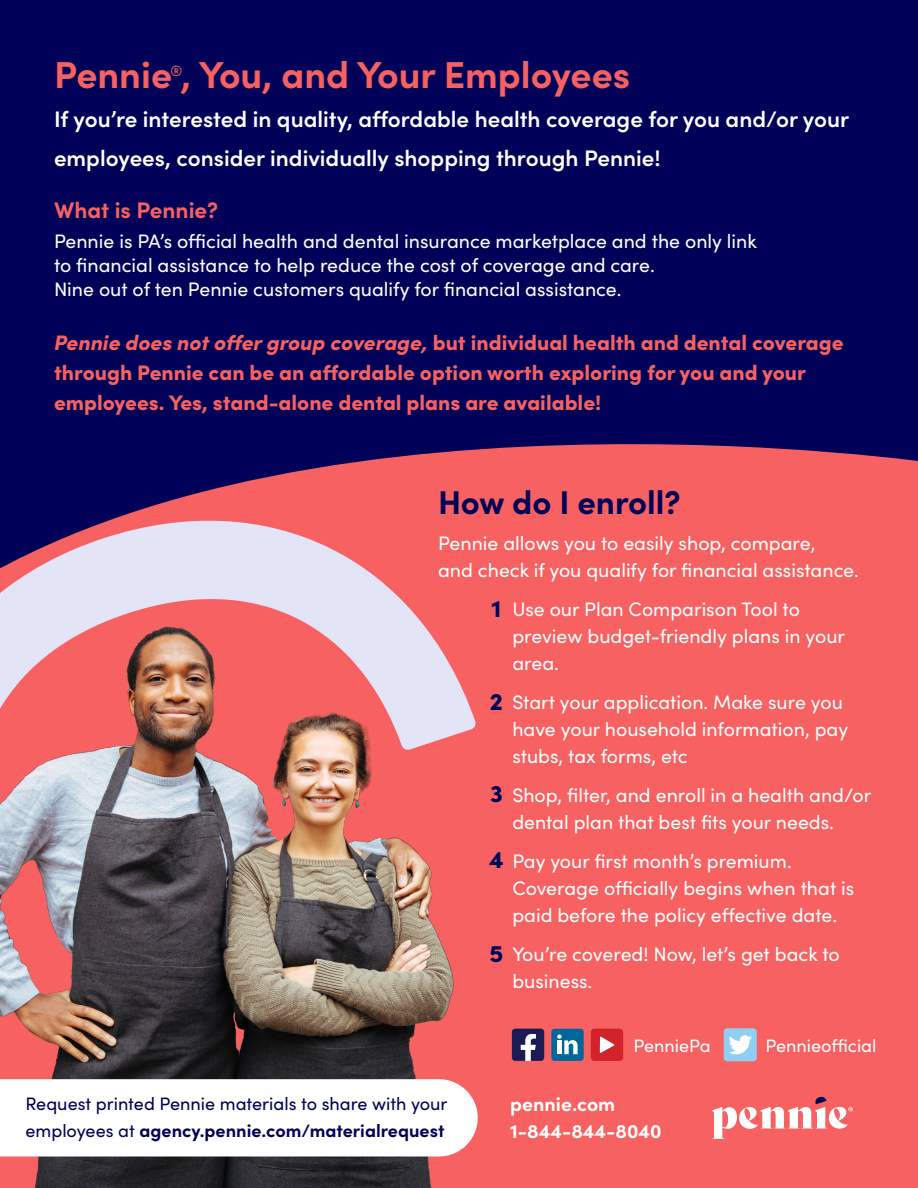
<style>
.page{position:relative;width:918px;height:1188px;background:#000058}
.page>*{position:absolute;margin:0;border:0;box-sizing:border-box;transform-origin:0 0}
.t1{font:700 37.5px "Sofia Pro";color:#f76161}
.t2{font:700 33px "Sofia Pro";color:#000058}
.t3{font:900 24px "Sofia Pro";color:#000058}
.t4{font:600 22.5px/39px "Sofia Pro";color:#fff}
.t5{font:700 22.5px "Sofia Pro";color:#f76161}
.t6{font:900 21px/30px "Sofia Pro";color:#f76161}
.t7{font:19.5px/27px "Sofia Pro";color:#fff}
.t8{font:700 19.5px/27px "Sofia Pro";color:#fff}
.t9{font:18px/27px "Sofia Pro";color:#000058}
.t10{font:18px "Sofia Pro";color:#fff}
.t11{font:500 15px "Sofia Pro";color:#f76161}
.s1{font-style:italic}
.s2{font-weight:700}
</style>
<div class="page">
<div style="left:235px;top:444px;width:683px;height:744px;background:#f76161"></div>
<svg style="left:0;top:484px;width:476px;height:430px;background:#cf899d"></svg>
<img style="left:0;top:617px;width:462px;height:571px">
<div style="left:0;top:1079px;width:478px;height:78px;background:#fff"></div>
<svg style="left:712px;top:1097px;width:141px;height:42px;background:#f79091"></svg>
<div style="left:551px;top:1029px;width:33px;height:32px;background:#00679b;border-radius:3px"></div>
<svg style="left:557px;top:1034px;width:21px;height:20px"></svg>
<svg style="left:591px;top:1029px;width:32px;height:32px"></svg>
<svg style="left:512px;top:1029px;width:32px;height:32px"></svg>
<svg style="left:724px;top:1028px;width:33px;height:33px"></svg>
<h1 class="t1" style="left:54px;top:46px;width:578px">Pennie , You, and Your Employees</h1>
<p class="t4" style="left:54px;top:98px;width:797px">If you’re interested in quality, affordable health coverage for you and/or your employees, consider individually shopping through Pennie!</p>
<p class="t11" style="left:171px;top:60px;width:13px">®</p>
<p class="t5" style="left:54px;top:193px;width:166px">What is Pennie?</p>
<p class="t7" style="left:54px;top:228px;width:704px;line-height:24px">Pennie is PA’s official health and dental insurance marketplace and the only link to financial assistance to help reduce the cost of coverage and care.<br>Nine out of ten Pennie customers qualify for financial assistance.</p>
<p class="t6" style="left:54px;top:325px;width:791px"><span class="s1">Pennie does not offer group coverage,</span> but individual health and dental coverage through Pennie can be an affordable option worth exploring for you and your employees. Yes, stand-alone dental plans are available!</p>
<h2 class="t2" style="left:438px;top:477px;width:244px">How do I enroll?</h2>
<p class="t7" style="left:438px;top:529px;width:422px">Pennie allows you to easily shop, compare,<br>and check if you qualify for financial assistance.</p>
<p class="t7" style="left:512px;top:595px;width:334px">Use our Plan Comparison Tool to preview budget-friendly plans in your area.</p>
<p class="t7" style="left:512px;top:688px;width:337px">Start your application. Make sure you have your household information, pay stubs, tax forms, etc</p>
<p class="t7" style="left:512px;top:781px;width:361px">Shop, filter, and enroll in a health and/or dental plan that best fits your needs.</p>
<p class="t7" style="left:512px;top:847px;width:343px">Pay your first month’s premium.<br>Coverage officially begins when that is paid before the policy effective date.</p>
<p class="t7" style="left:512px;top:940px;width:329px">You’re covered! Now, let’s get back to business.</p>
<p class="t3" style="left:491px;top:590px;width:11px">1</p>
<p class="t3" style="left:490px;top:683px;width:15px">2</p>
<p class="t3" style="left:490px;top:775px;width:14px">3</p>
<p class="t3" style="left:489px;top:840px;width:16px">4</p>
<p class="t3" style="left:489px;top:935px;width:15px">5</p>
<p class="t10" style="left:633px;top:1032px;width:79px">PenniePa</p>
<p class="t10" style="left:765px;top:1032px;width:113px">Pennieofficial</p>
<p class="t9" style="left:26px;top:1090px;width:424px">Request printed Pennie materials to share with your employees at <span class="s2">agency.pennie.com/materialrequest</span></p>
<p class="t8" style="left:510px;top:1089px;width:153px">pennie.com<br>1-844-844-8040</p>
</div>
